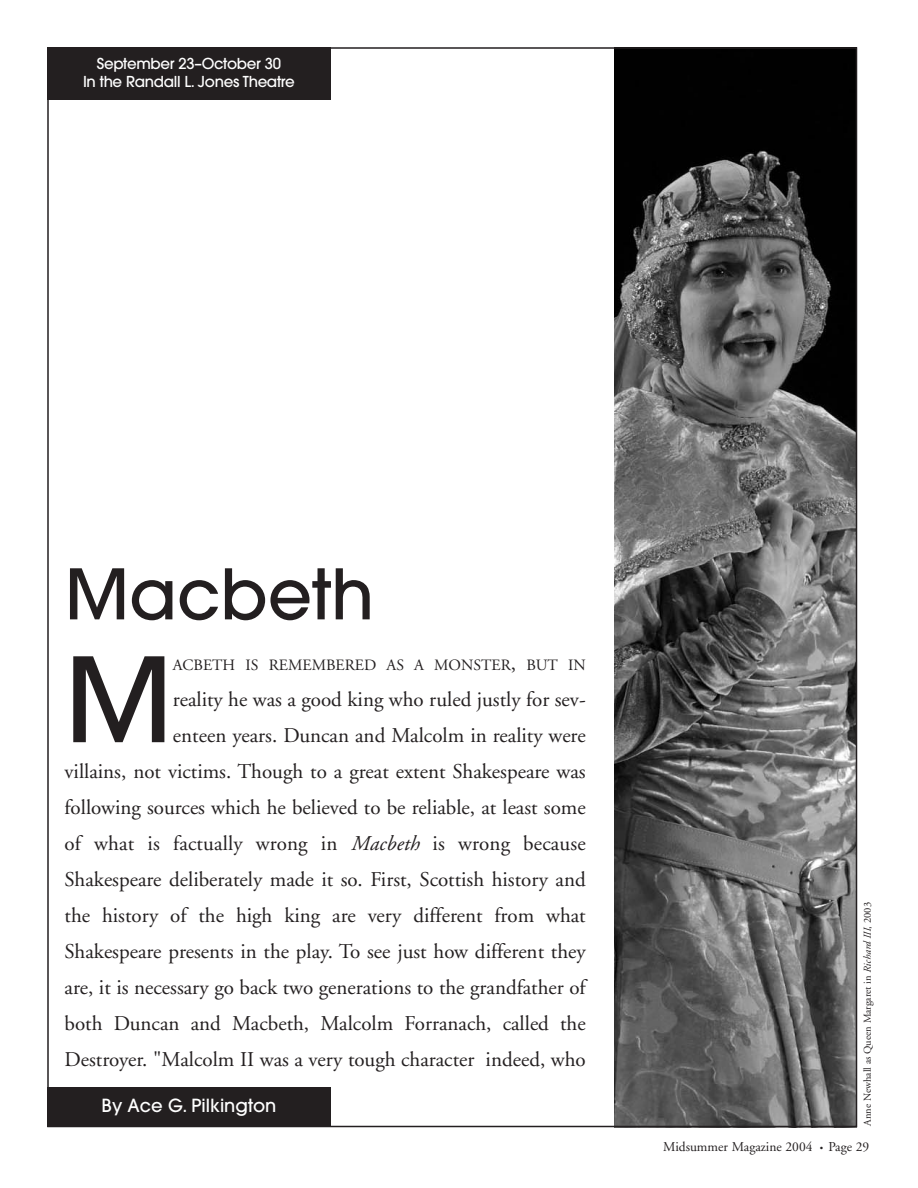
<style>
.page{position:relative;width:918px;height:1188px;background:#fff}
.page>*{position:absolute;margin:0;border:0;box-sizing:border-box;transform-origin:0 0}
.t1{font:500 116.1px "Avant Garde";color:#231f20}
.t2{font:500 69px "Avant Garde";color:#231f20}
.t3{font:21px/36px "Adobe Garamond";color:#231f20;text-align:right}
.t4{font:500 18px "Avant Garde";color:#fff}
.t5{font:15.75px "Adobe Garamond";color:#231f20}
.t6{font:500 15px/18px "Avant Garde";letter-spacing:-.02em;color:#fff;text-align:center}
.t7{font:13.5px "Adobe Garamond";color:#231f20}
.t8{font:10.5px "Adobe Garamond";color:#231f20}
.s1{font-size:21px}
.s2{font-style:italic}
.s3{font-size:9px}
</style>
<div class="page">
<div style="left:47px;top:47px;width:284px;height:53px;background:#231f20"></div>
<img style="left:614px;top:50px;width:240px;height:1074px">
<div style="left:47px;top:1087px;width:284px;height:40px;background:#231f20"></div>
<p class="t6" style="left:83px;top:56px;width:213px">September 23–October 30<br>In the Randall L. Jones Theatre</p>
<h2 class="t2" style="left:65px;top:568px;width:311px">Macbeth</h2>
<h1 class="t1" style="left:65px;top:656px;width:110px">M</h1>
<p class="t5" style="left:173px;top:659px;width:414px">ACBETH IS REMEMBERED AS A MONSTER<span class="s1">,</span> BUT IN</p>
<p class="t3" style="left:65px;top:683px;width:523px">reality he was a good king who ruled justly for sev-<br>enteen years. Duncan and Malcolm in reality were<br>villains, not victims. Though to a great extent Shakespeare was following sources which he believed to be reliable, at least some of what is factually wrong in <span class="s2">Macbeth</span> is wrong because Shakespeare deliberately made it so. First, Scottish history and the history of the high king are very different from what Shakespeare presents in the play. To see just how different they are, it is necessary go back two generations to the grandfather of both Duncan and Macbeth, Malcolm Forranach, called the Destroyer. "Malcolm II was a very tough character indeed, who</p>
<p class="t4" style="left:102px;top:1099px;width:176px">By Ace G. Pilkington</p>
<p class="t8" style="left:863px;top:1126px;width:225px;rotate:-90deg">Anne Newhall as Queen Margaret in <span class="s2">Richard III</span>, 2003</p>
<p class="t7" style="left:663px;top:1142px;width:208px">Midsummer Magazine 2004 <span class="s3">•</span> Page 29</p>
</div>
